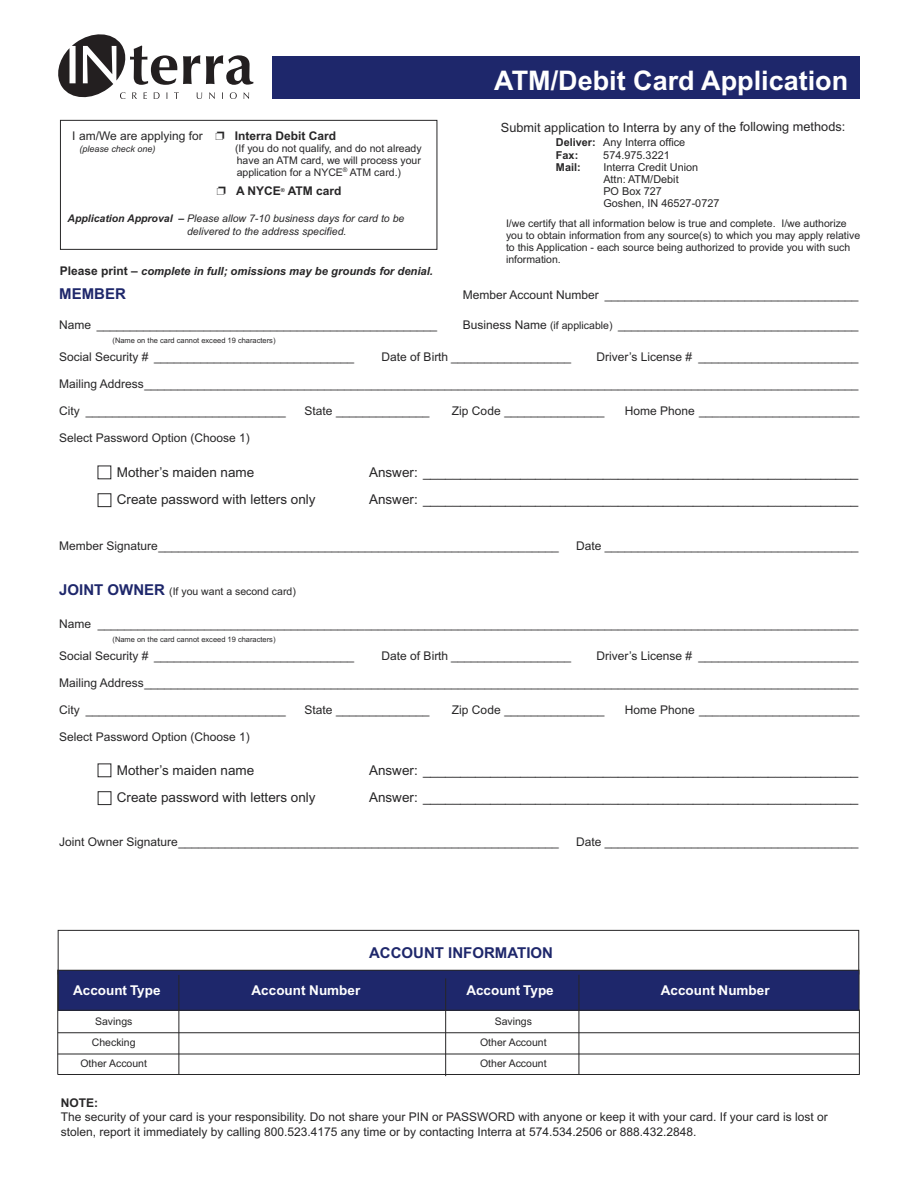
<style>
.page{position:relative;width:918px;height:1188px;background:#fff}
.page>*{position:absolute;margin:0;border:0;box-sizing:border-box;transform-origin:0 0}
.t1{font:700 27px "Arial";color:#fff}
.t2{font:700 15px "Arial";color:#1e276b}
.t3{font:13.5px "Arial";color:#272627}
.t4{font:700 13.5px "Arial";color:#fff}
.t5{font:12.75px "Arial";color:#272627}
.t6{font:12px/14.4px "Arial";color:#272627}
.t7{font:700 12px "Arial";color:#272627}
.t8{font:italic 700 11.25px "Arial";color:#272627}
.t9{font:10.95px/12px "Arial";color:#272627}
.t10{font:700 10.95px "Arial";color:#272627}
.t11{font:10.5px/12px "Arial";color:#272627;text-align:justify}
.t12{font:italic 10.5px/12.6px "Arial";color:#272627}
.t13{font:italic 9px "Arial";color:#272627}
.t14{font:7.5px "Arial";color:#272627}
.t15{font:700 5.4px "Arial";color:#272627}
.s1{font-weight:700}
.s2{font-style:normal;font-size:12px}
.s3{font-size:10.5px}
.s4{font-weight:700;font-size:15px;color:#1e276b}
</style>
<div class="page">
<div style="left:58px;top:930px;width:801px;height:44px;border:1px solid #272627"></div>
<div style="left:272px;top:57px;width:588px;height:42px;background:#1e276b"></div>
<div style="left:58px;top:970px;width:801px;height:40px;background:#1e276b"></div>
<div style="left:58px;top:970px;width:801px;height:41px;border:1px solid #272627"></div>
<hr style="left:58px;top:1054px;width:801px;height:1px;background:#272627">
<hr style="left:58px;top:1074px;width:801px;height:1px;background:#272627">
<hr style="left:58px;top:1032px;width:801px;height:1px;background:#272627">
<hr style="left:445px;top:978px;width:1px;height:98px;background:#272627">
<hr style="left:179px;top:975px;width:1px;height:100px;background:#272627">
<hr style="left:57px;top:970px;width:1px;height:104px;background:#272627">
<hr style="left:859px;top:1010px;width:1px;height:65px;background:#272627">
<div style="left:60px;top:120px;width:377px;height:130px;border:1px solid #272627"></div>
<svg style="left:58px;top:34px;width:195px;height:65px"></svg>
<hr style="left:579px;top:975px;width:1px;height:99px;background:#272627">
<div style="left:98px;top:494px;width:13px;height:13px;border:1px solid #272627"></div>
<div style="left:98px;top:764px;width:13px;height:13px;border:1px solid #272627"></div>
<div style="left:98px;top:792px;width:13px;height:13px;border:1px solid #272627"></div>
<p class="t6" style="left:72px;top:129px;width:132px">I am/We are applying for</p>
<p class="t7" style="left:235px;top:129px;width:103px">Interra Debit Card</p>
<p class="t13" style="left:79px;top:144px;width:78px">(please check one)</p>
<p class="t11" style="left:235px;top:142px;width:188px">(If you do not qualify, and do not already have an ATM card, we will process your application for a NYCE<sup>®</sup> ATM card.)</p>
<p class="t7" style="left:236px;top:184px;width:46px">A NYCE</p>
<p class="t15" style="left:281px;top:187px;width:5px">®</p>
<p class="t7" style="left:288px;top:184px;width:55px">ATM card</p>
<p class="t12" style="left:187px;top:212px;width:219px;text-indent:-120px"><span class="s1">Application Approval –</span> Please allow 7-10 business days for card to be delivered to the address specified.</p>
<p class="t8" style="left:60px;top:265px;width:375px"><span class="s2">Please print –</span> complete in full; omissions may be grounds for denial.</p>
<h1 class="t1" style="left:494px;top:66px;width:356px">ATM/Debit Card Application</h1>
<p class="t5" style="left:501px;top:120px;width:346px">Submit application to Interra by any of the following methods:</p>
<p class="t9" style="left:556px;top:135px;width:131px;line-height:13.2px"><span class="s1">Deliver:</span> Any Interra office<br><span class="s1">Fax:</span></p>
<p class="t9" style="left:603px;top:149px;width:68px">574.975.3221</p>
<p class="t10" style="left:556px;top:161px;width:26px">Mail:</p>
<p class="t9" style="left:603px;top:161px;width:118px">Interra Credit Union<br>Attn: ATM/Debit<br>PO Box 727<br>Goshen, IN 46527-0727</p>
<p class="t11" style="left:506px;top:217px;width:356px;text-align:left">I/we certify that all information below is true and complete. I/we authorize you to obtain information from any source(s) to which you may apply relative to this Application - each source being authorized to provide you with such information.</p>
<p class="t2" style="left:59px;top:285px;width:68px">MEMBER</p>
<p class="t6" style="left:463px;top:287px;width:397px">Member Account Number ______________________________________</p>
<p class="t6" style="left:59px;top:317px;width:380px">Name ___________________________________________________</p>
<p class="t6" style="left:463px;top:317px;width:397px">Business Name <span class="s3">(if applicable)</span> ____________________________________</p>
<p class="t14" style="left:113px;top:336px;width:164px">(Name on the card cannot exceed 19 characters)</p>
<p class="t6" style="left:59px;top:350px;width:297px">Social Security # ______________________________</p>
<p class="t6" style="left:382px;top:350px;width:191px">Date of Birth __________________</p>
<p class="t6" style="left:597px;top:350px;width:263px">Driver’s License # ________________________</p>
<p class="t6" style="left:59px;top:377px;width:801px">Mailing Address___________________________________________________________________________________________________________</p>
<p class="t6" style="left:59px;top:404px;width:228px">City ______________________________</p>
<p class="t6" style="left:304px;top:404px;width:127px">State ______________</p>
<p class="t6" style="left:452px;top:404px;width:154px">Zip Code _______________</p>
<p class="t6" style="left:625px;top:404px;width:236px">Home Phone ________________________</p>
<p class="t6" style="left:59px;top:431px;width:192px">Select Password Option (Choose 1)</p>
<p class="t3" style="left:117px;top:464px;width:139px">Mother’s maiden name</p>
<p class="t3" style="left:369px;top:464px;width:491px">Answer: __________________________________________________________</p>
<p class="t3" style="left:117px;top:491px;width:200px">Create password with letters only</p>
<p class="t3" style="left:369px;top:491px;width:491px">Answer: __________________________________________________________</p>
<p class="t6" style="left:59px;top:539px;width:501px">Member Signature____________________________________________________________</p>
<p class="t6" style="left:576px;top:539px;width:284px">Date ______________________________________</p>
<p class="t11" style="left:59px;top:585px;width:238px"><span class="s4">JOINT OWNER</span> (If you want a second card)</p>
<p class="t6" style="left:59px;top:616px;width:801px">Name __________________________________________________________________________________________________________________</p>
<p class="t14" style="left:113px;top:635px;width:164px">(Name on the card cannot exceed 19 characters)</p>
<p class="t6" style="left:59px;top:649px;width:297px">Social Security # ______________________________</p>
<p class="t6" style="left:382px;top:649px;width:191px">Date of Birth __________________</p>
<p class="t6" style="left:597px;top:649px;width:263px">Driver’s License # ________________________</p>
<p class="t6" style="left:59px;top:676px;width:801px">Mailing Address___________________________________________________________________________________________________________</p>
<p class="t6" style="left:59px;top:703px;width:228px">City ______________________________</p>
<p class="t6" style="left:304px;top:703px;width:127px">State ______________</p>
<p class="t6" style="left:452px;top:703px;width:154px">Zip Code _______________</p>
<p class="t6" style="left:625px;top:703px;width:236px">Home Phone ________________________</p>
<p class="t6" style="left:59px;top:730px;width:192px">Select Password Option (Choose 1)</p>
<p class="t3" style="left:117px;top:763px;width:139px">Mother’s maiden name</p>
<p class="t3" style="left:369px;top:763px;width:491px">Answer: __________________________________________________________</p>
<p class="t3" style="left:117px;top:790px;width:200px">Create password with letters only</p>
<p class="t3" style="left:369px;top:790px;width:491px">Answer: __________________________________________________________</p>
<p class="t6" style="left:59px;top:835px;width:501px">Joint Owner Signature_________________________________________________________</p>
<p class="t6" style="left:576px;top:835px;width:284px">Date ______________________________________</p>
<p class="t2" style="left:369px;top:945px;width:185px">ACCOUNT INFORMATION</p>
<p class="t4" style="left:73px;top:982px;width:89px">Account Type</p>
<p class="t4" style="left:252px;top:982px;width:110px">Account Number</p>
<p class="t4" style="left:466px;top:982px;width:89px">Account Type</p>
<p class="t4" style="left:661px;top:982px;width:110px">Account Number</p>
<p class="t11" style="left:95px;top:1015px;width:39px">Savings</p>
<p class="t11" style="left:495px;top:1015px;width:39px">Savings</p>
<p class="t11" style="left:92px;top:1036px;width:45px">Checking</p>
<p class="t11" style="left:480px;top:1036px;width:68px">Other Account</p>
<p class="t11" style="left:80px;top:1057px;width:68px">Other Account</p>
<p class="t11" style="left:480px;top:1057px;width:68px">Other Account</p>
<p class="t7" style="left:61px;top:1096px;width:39px">NOTE:</p>
<p class="t6" style="left:61px;top:1110px;width:769px">The security of your card is your responsibility. Do not share your PIN or PASSWORD with anyone or keep it with your card. If your card is lost or stolen, report it immediately by calling 800.523.4175 any time or by contacting Interra at 574.534.2506 or 888.432.2848.</p>
</div>
